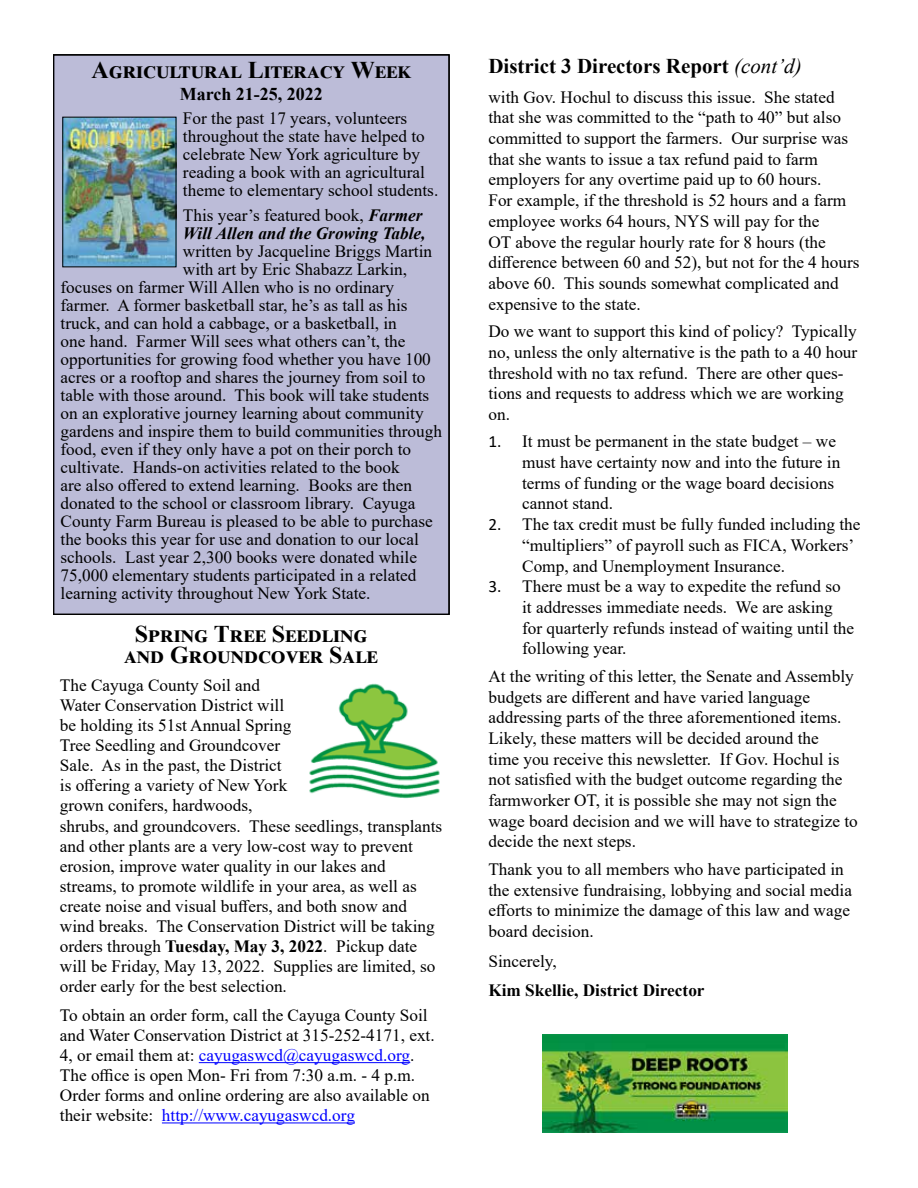
<style>
.page{position:relative;width:918px;height:1188px;background:#fff}
.page>*{position:absolute;margin:0;border:0;box-sizing:border-box;transform-origin:0 0}
.t1{font:700 24px/21px "Times New Roman";letter-spacing:.025em;color:#000;text-align:center}
.t2{font:700 21px "Times New Roman";color:#000}
.t3{font:700 18px "Times New Roman";color:#000}
.t4{font:17.25px/20.7px "Times New Roman";color:#000}
.t5{font:italic 700 17.25px/18px "Times New Roman";color:#000}
.t6{font:700 17.25px "Times New Roman";color:#000}
.s1{font-weight:400;font-style:normal}
.s2{font-weight:700}
.s3{color:#00f}
.s4{font-weight:400;font-style:italic}
.s5{font-family:"Calibri"}
</style>
<div class="page">
<div style="left:53px;top:55px;width:396px;height:560px;background:#bcbcd8"></div>
<img style="left:65px;top:119px;width:109px;height:146px">
<hr style="left:199px;top:1062px;width:211px;height:1px;background:#00f">
<hr style="left:162px;top:1123px;width:193px;height:1px;background:#00f">
<img style="left:309px;top:683px;width:131px;height:116px">
<img style="left:542px;top:1035px;width:245px;height:97px">
<h1 class="t1" style="left:91px;top:59px;width:321px">Agricultural Literacy Week</h1>
<p class="t3" style="left:180px;top:81px;width:145px">March 21-25, 2022</p>
<p class="t4" style="left:183px;top:109px;width:257px;line-height:18px">For the past 17 years, volunteers throughout the state have helped to celebrate New York agriculture by reading a book with an agricultural theme to elementary school students.</p>
<p class="t5" style="left:183px;top:206px;width:244px"><span class="s1">This year’s featured book,</span> Farmer<br>Will Allen and the Growing Table,</p>
<p class="t4" style="left:183px;top:240px;width:251px">written by Jacqueline Briggs Martin</p>
<p class="t4" style="left:183px;top:258px;width:226px">with art by Eric Shabazz Larkin,</p>
<p class="t4" style="left:61px;top:276px;width:335px">focuses on farmer Will Allen who is no ordinary</p>
<p class="t4" style="left:61px;top:294px;width:349px">farmer. A former basketball star, he’s as tall as his</p>
<p class="t4" style="left:61px;top:312px;width:338px">truck, and can hold a cabbage, or a basketball, in</p>
<p class="t4" style="left:61px;top:330px;width:347px">one hand. Farmer Will sees what others can’t, the</p>
<p class="t4" style="left:61px;top:348px;width:372px">opportunities for growing food whether you have 100</p>
<p class="t4" style="left:61px;top:366px;width:367px">acres or a rooftop and shares the journey from soil to</p>
<p class="t4" style="left:61px;top:384px;width:370px">table with those around. This book will take students</p>
<p class="t4" style="left:61px;top:402px;width:365px">on an explorative journey learning about community</p>
<p class="t4" style="left:61px;top:420px;width:383px">gardens and inspire them to build communities through</p>
<p class="t4" style="left:61px;top:438px;width:352px">food, even if they only have a pot on their porch to</p>
<p class="t4" style="left:61px;top:456px;width:341px">cultivate. Hands-on activities related to the book</p>
<p class="t4" style="left:61px;top:474px;width:353px">are also offered to extend learning. Books are then</p>
<p class="t4" style="left:61px;top:492px;width:356px">donated to the school or classroom library. Cayuga</p>
<p class="t4" style="left:61px;top:510px;width:374px">County Farm Bureau is pleased to be able to purchase</p>
<p class="t4" style="left:61px;top:528px;width:360px">the books this year for use and donation to our local</p>
<p class="t4" style="left:61px;top:546px;width:358px">schools. Last year 2,300 books were donated while</p>
<p class="t4" style="left:61px;top:564px;width:357px">75,000 elementary students participated in a related</p>
<p class="t4" style="left:61px;top:582px;width:311px">learning activity throughout New York State.</p>
<h1 class="t1" style="left:124px;top:622px;width:255px">Spring Tree Seedling and Groundcover Sale</h1>
<p class="t4" style="left:60px;top:674px;width:384px;line-height:20.1px">The Cayuga County Soil and<br>Water Conservation District will<br>be holding its 51st Annual Spring<br>Tree Seedling and Groundcover<br>Sale. As in the past, the District<br>is offering a variety of New York<br>grown conifers, hardwoods,<br>shrubs, and groundcovers. These seedlings, transplants and other plants are a very low-cost way to prevent erosion, improve water quality in our lakes and streams, to promote wildlife in your area, as well as create noise and visual buffers, and both snow and wind breaks. The Conservation District will be taking orders through <span class="s2">Tuesday, May 3, 2022</span>. Pickup date will be Friday, May 13, 2022. Supplies are limited, so order early for the best selection.</p>
<p class="t4" style="left:60px;top:1004px;width:376px;line-height:20.1px">To obtain an order form, call the Cayuga County Soil and Water Conservation District at 315-252-4171, ext.<br>4, or email them at: <span class="s3">cayugaswcd@cayugaswcd.org</span>.<br>The office is open Mon- Fri from 7:30 a.m. - 4 p.m.<br>Order forms and online ordering are also available on their website: <span class="s3">http://www.cayugaswcd.org</span></p>
<p class="t2" style="left:488px;top:51px;width:315px">District 3 Directors Report <span class="s4">(cont’d)</span></p>
<p class="t4" style="left:488px;top:86px;width:373px">with Gov. Hochul to discuss this issue. She stated that she was committed to the “path to 40” but also committed to support the farmers. Our surprise was that she wants to issue a tax refund paid to farm employers for any overtime paid up to 60 hours.<br>For example, if the threshold is 52 hours and a farm employee works 64 hours, NYS will pay for the<br>OT above the regular hourly rate for 8 hours (the difference between 60 and 52), but not for the 4 hours above 60. This sounds somewhat complicated and expensive to the state.</p>
<p class="t4" style="left:488px;top:320px;width:370px">Do we want to support this kind of policy? Typically no, unless the only alternative is the path to a 40 hour threshold with no tax refund. There are other ques&shy;tions and requests to address which we are working on.</p>
<p class="t4" style="left:522px;top:431px;width:320px;text-indent:-34px"><span class="s5">1.</span> It must be permanent in the state budget – we must have certainty now and into the future in terms of funding or the wage board decisions cannot stand.</p>
<p class="t4" style="left:522px;top:514px;width:340px;text-indent:-34px"><span class="s5">2.</span> The tax credit must be fully funded including the “multipliers” of payroll such as FICA, Workers’<br>Comp, and Unemployment Insurance.</p>
<p class="t4" style="left:522px;top:576px;width:334px;text-indent:-34px"><span class="s5">3.</span> There must be a way to expedite the refund so it addresses immediate needs. We are asking for quarterly refunds instead of waiting until the following year.</p>
<p class="t4" style="left:488px;top:665px;width:371px">At the writing of this letter, the Senate and Assembly budgets are different and have varied language addressing parts of the three aforementioned items.<br>Likely, these matters will be decided around the<br>time you receive this newsletter. If Gov. Hochul is not satisfied with the budget outcome regarding the farmworker OT, it is possible she may not sign the wage board decision and we will have to strategize to decide the next steps.</p>
<p class="t4" style="left:488px;top:858px;width:365px">Thank you to all members who have participated in the extensive fundraising, lobbying and social media efforts to minimize the damage of this law and wage board decision.</p>
<p class="t4" style="left:488px;top:950px;width:70px">Sincerely,</p>
<p class="t6" style="left:488px;top:978px;width:218px">Kim Skellie, District Director</p>
</div>
